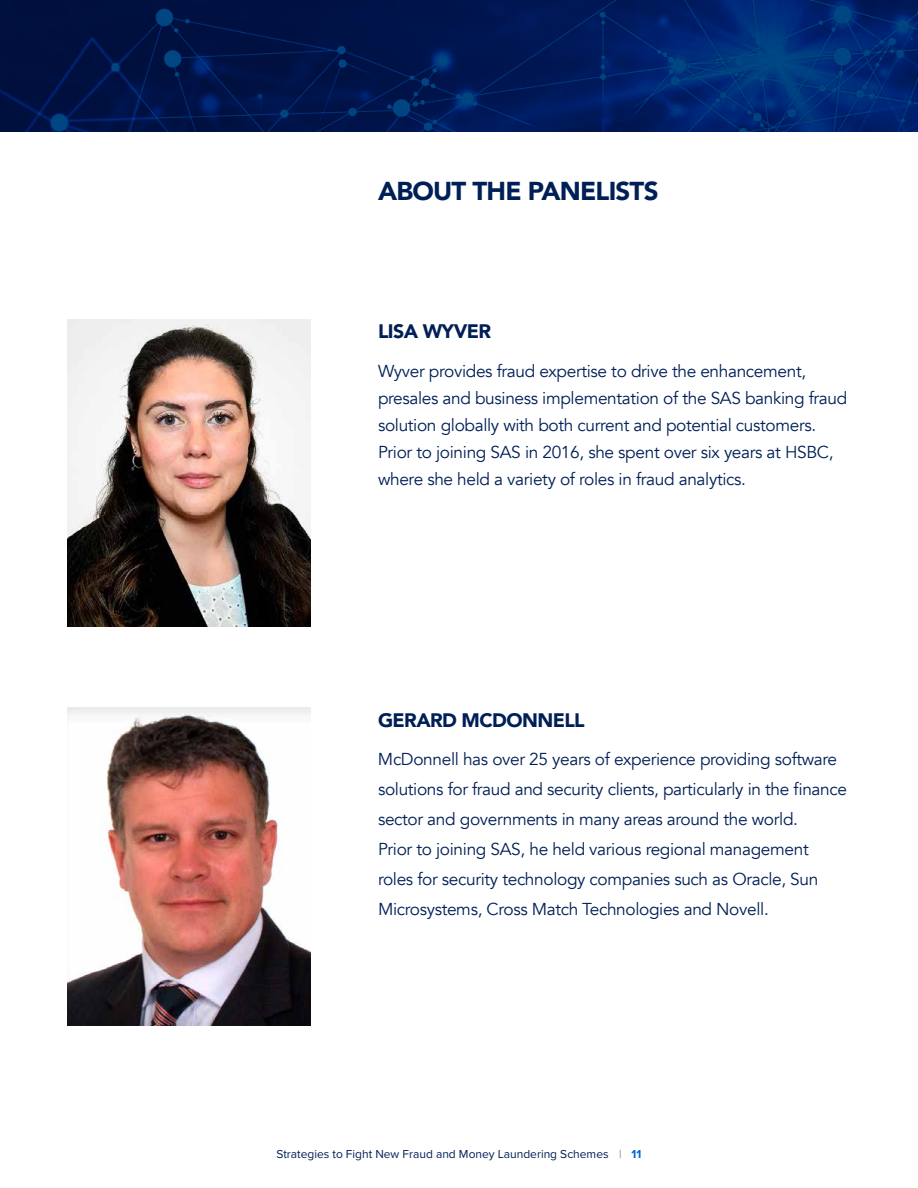
<style>
.page{position:relative;width:918px;height:1188px;background:#fff}
.page>*{position:absolute;margin:0;border:0;box-sizing:border-box;transform-origin:0 0}
.t1{font:900 25.8px "Avenir";letter-spacing:-.03em;color:#001f56}
.t2{font:900 19.5px "Avenir";letter-spacing:-.03em;color:#001f56}
.t3{font:17.25px/30px "Avenir";letter-spacing:-.02em;color:#001f56}
.t4{font:12px "Proxima Nova";color:#001f56}
.s1{font-family:"Proxima Nova T";font-weight:100}
.s2{font-weight:700;color:#0066d6}
</style>
<div class="page">
<img style="left:0;top:0;width:918px;height:132px">
<img style="left:68px;top:707px;width:242px;height:319px">
<img style="left:68px;top:320px;width:242px;height:306px">
<h1 class="t1" style="left:378px;top:169px;width:282px">ABOUT THE PANELISTS</h1>
<p class="t2" style="left:378px;top:314px;width:115px">LISA WYVER</p>
<p class="t3" style="left:378px;top:357px;width:471px;line-height:27px">Wyver provides fraud expertise to drive the enhancement, presales and business implementation of the SAS banking fraud solution globally with both current and potential customers.<br>Prior to joining SAS in 2016, she spent over six years at HSBC, where she held a variety of roles in fraud analytics.</p>
<p class="t2" style="left:378px;top:703px;width:208px">GERARD MCDONNELL</p>
<p class="t3" style="left:378px;top:745px;width:471px">McDonnell has over 25 years of experience providing software solutions for fraud and security clients, particularly in the finance sector and governments in many areas around the world.<br>Prior to joining SAS, he held various regional management roles for security technology companies such as Oracle, Sun Microsystems, Cross Match Technologies and Novell.</p>
<p class="t4" style="left:277px;top:1145px;width:366px">Strategies to Fight New Fraud and Money Laundering Schemes <span class="s1">|</span> <span class="s2">11</span></p>
</div>
